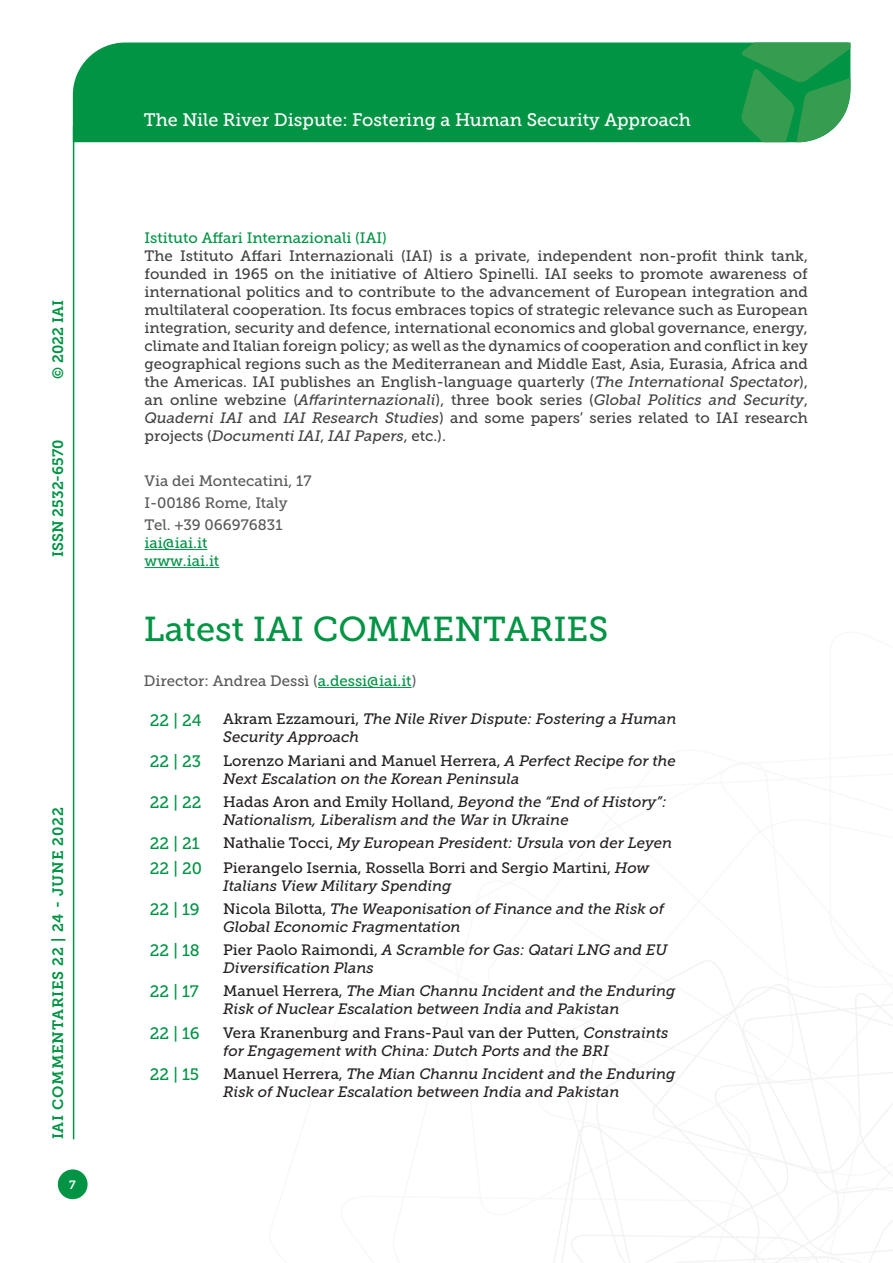
<style>
.page{position:relative;width:893px;height:1263px;background:#fff}
.page>*{position:absolute;margin:0;border:0;box-sizing:border-box;transform-origin:0 0}
.t1{font:34.5px "Museo Slab 500";color:#009444}
.t2{font:18px "Museo Slab 500";color:#fff}
.t3{font:16.5px "Museo Slab 500";color:#009444}
.t4{font:15px/18px "Museo Slab 500";color:#414142;text-align:justify}
.Elenco_paper{font:italic 15px/18px "Museo Slab 500";color:#231f20}
.t5{font:15px "Museo Slab 500";color:#58595b}
.Elenco_paper-2{font:15px/18px "Museo Slab 500";color:#231f20}
.t6{font:15px "Museo Slab 500";color:#009444}
.t7{font:15px "Museo Slab 700";letter-spacing:.05em;color:#009444}
.t8{font:15px "Museo Slab 700";color:#009444}
.t9{font:12px "Museo Slab 700";color:#fff}
.s1{font-style:italic}
.s2{color:#009444}
.s3{font-style:normal}
</style>
<div class="page">
<svg style="left:553px;top:960px;width:340px;height:303px"></svg>
<div style="left:73px;top:43px;width:668px;height:99px;background:#009444"></div>
<svg style="left:741px;top:43px;width:109px;height:99px;background:#319e55"></svg>
<div style="left:58px;top:1169px;width:30px;height:30px;background:#009444;border-radius:50%"></div>
<hr style="left:73px;top:126px;width:1px;height:1013px;background:#009444">
<hr style="left:318px;top:687px;width:94px;height:1px;background:#009444">
<hr style="left:145px;top:549px;width:62px;height:1px;background:#009444">
<hr style="left:145px;top:567px;width:74px;height:1px;background:#009444">
<p class="t7" style="left:50px;top:379px;width:80px;rotate:-90deg">© 2022 IAI</p>
<p class="t8" style="left:50px;top:557px;width:119px;rotate:-90deg">ISSN 2532-6570</p>
<p class="t7" style="left:50px;top:1139px;width:334px;rotate:-90deg">IAI COMMENTARIES 22 | 24 - JUNE 2022</p>
<p class="t9" style="left:69px;top:1178px;width:8px">7</p>
<p class="t2" style="left:144px;top:110px;width:548px">The Nile River Dispute: Fostering a Human Security Approach</p>
<p class="t6" style="left:145px;top:229px;width:244px">Istituto Affari Internazionali (IAI)</p>
<p class="t4" style="left:145px;top:247px;width:665px">The Istituto Affari Internazionali (IAI) is a private, independent non-profit think tank, founded in 1965 on the initiative of Altiero Spinelli. IAI seeks to promote awareness of international politics and to contribute to the advancement of European integration and multilateral cooperation. Its focus embraces topics of strategic relevance such as European integration, security and defence, international economics and global governance, energy, climate and Italian foreign policy; as well as the dynamics of cooperation and conflict in key geographical regions such as the Mediterranean and Middle East, Asia, Eurasia, Africa and the Americas. IAI publishes an English-language quarterly (<span class="s1">The International Spectator</span>), an online webzine (<span class="s1">Affarinternazionali</span>), three book series (<span class="s1">Global Politics and Security</span>, <span class="s1">Quaderni IAI</span> and <span class="s1">IAI Research Studies</span>) and some papers’ series related to IAI research projects (<span class="s1">Documenti IAI</span>, <span class="s1">IAI Papers</span>, etc.).</p>
<p class="t5" style="left:145px;top:472px;width:168px">Via dei Montecatini, 17</p>
<p class="t5" style="left:145px;top:494px;width:145px">I-00186 Rome, Italy</p>
<p class="t5" style="left:145px;top:516px;width:140px">Tel. +39 066976831</p>
<p class="t6" style="left:145px;top:534px;width:64px">iai@iai.it</p>
<p class="t6" style="left:145px;top:552px;width:76px">www.iai.it</p>
<p class="t1" style="left:144px;top:610px;width:466px">Latest IAI COMMENTARIES</p>
<p class="t5" style="left:144px;top:672px;width:274px">Director: Andrea Dessì (<span class="s2">a.dessi@iai.it</span>)</p>
<p class="t3" style="left:150px;top:711px;width:53px">22 | 24</p>
<p class="Elenco_paper" style="left:223px;top:710px;width:455px"><span class="s3">Akram Ezzamouri,</span> The Nile River Dispute: Fostering a Human<br>Security Approach</p>
<p class="t3" style="left:150px;top:752px;width:53px">22 | 23</p>
<p class="Elenco_paper" style="left:223px;top:752px;width:454px"><span class="s3">Lorenzo Mariani and Manuel Herrera,</span> A Perfect Recipe for the<br>Next Escalation on the Korean Peninsula</p>
<p class="t3" style="left:150px;top:793px;width:53px">22 | 22</p>
<p class="Elenco_paper" style="left:223px;top:793px;width:445px"><span class="s3">Hadas Aron and Emily Holland,</span> Beyond the “End of History”:<br>Nationalism, Liberalism and the War in Ukraine</p>
<p class="t3" style="left:150px;top:834px;width:51px">22 | 21</p>
<p class="Elenco_paper" style="left:223px;top:834px;width:451px"><span class="s3">Nathalie Tocci,</span> My European President: Ursula von der Leyen</p>
<p class="t3" style="left:150px;top:859px;width:54px">22 | 20</p>
<p class="Elenco_paper-2" style="left:223px;top:858px;width:428px">Pierangelo Isernia, Rossella Borri and Sergio Martini, <span class="s1">How<br>Italians View Military Spending</span></p>
<p class="t3" style="left:150px;top:900px;width:51px">22 | 19</p>
<p class="Elenco_paper" style="left:223px;top:900px;width:442px"><span class="s3">Nicola Bilotta,</span> The Weaponisation of Finance and the Risk of<br>Global Economic Fragmentation</p>
<p class="t3" style="left:150px;top:941px;width:51px">22 | 18</p>
<p class="Elenco_paper" style="left:223px;top:941px;width:446px"><span class="s3">Pier Paolo Raimondi,</span> A Scramble for Gas: Qatari LNG and EU<br>Diversification Plans</p>
<p class="t3" style="left:150px;top:982px;width:50px">22 | 17</p>
<p class="Elenco_paper" style="left:223px;top:982px;width:454px"><span class="s3">Manuel Herrera,</span> The Mian Channu Incident and the Enduring<br>Risk of Nuclear Escalation between India and Pakistan</p>
<p class="t3" style="left:150px;top:1024px;width:51px">22 | 16</p>
<p class="Elenco_paper" style="left:223px;top:1023px;width:447px"><span class="s3">Vera Kranenburg and Frans-Paul van der Putten,</span> Constraints for Engagement with China: Dutch Ports and the BRI</p>
<p class="t3" style="left:150px;top:1065px;width:51px">22 | 15</p>
<p class="Elenco_paper" style="left:223px;top:1065px;width:454px"><span class="s3">Manuel Herrera,</span> The Mian Channu Incident and the Enduring<br>Risk of Nuclear Escalation between India and Pakistan</p>
</div>
